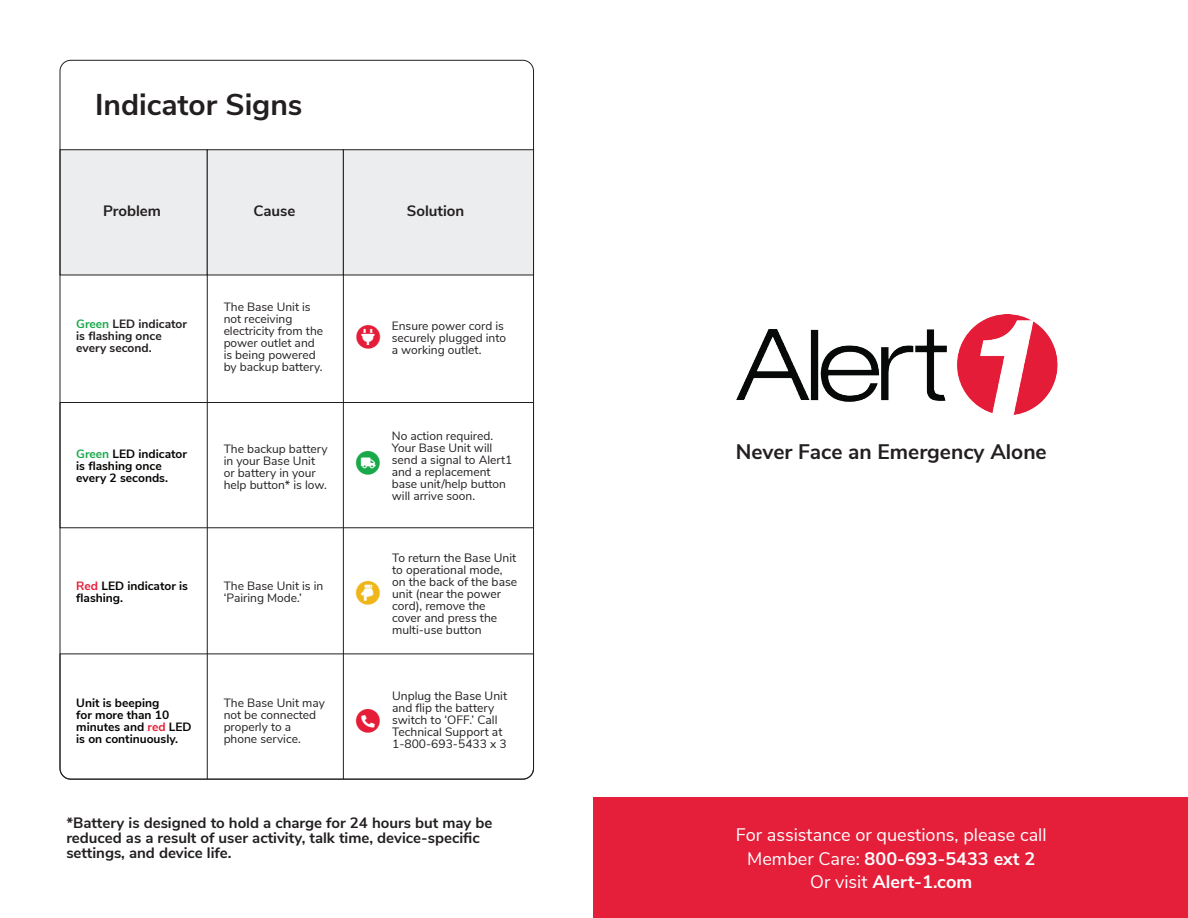
<style>
.page{position:relative;width:1188px;height:918px;background:#fff}
.page>*{position:absolute;margin:0;border:0;box-sizing:border-box;transform-origin:0 0}
.t1{font:700 30px "Nunito Sans";color:#231f20}
.t2{font:700 21px "Nunito Sans";color:#231f20}
.t3{font:18.15px/23.2px "Nunito Sans";color:#fff;text-align:center}
.t4{font:700 15px/15px "Nunito Sans";color:#231f20}
.t5{font:12px/12px "Nunito Sans";color:#231f20}
.t6{font:700 12px/12px "Nunito Sans";color:#040503}
.t7{font:700 12px/12px "Nunito Sans";color:#231f20}
.s1{color:#1aa94a}
.s2{color:#e51e39}
.s3{font-weight:700}
</style>
<div class="page">
<div style="left:60px;top:149px;width:148px;height:126px;background:#ecedef;border:1px solid #231f20"></div>
<div style="left:207px;top:149px;width:137px;height:126px;background:#ecedef;border:1px solid #231f20"></div>
<div style="left:343px;top:149px;width:191px;height:126px;background:#ecedef;border:1px solid #231f20"></div>
<div style="left:60px;top:402px;width:474px;height:126px;border:1px solid #231f20"></div>
<svg style="left:59px;top:653px;width:475px;height:127px"></svg>
<hr style="left:207px;top:275px;width:1px;height:504px;background:#231f20">
<hr style="left:343px;top:275px;width:1px;height:504px;background:#231f20">
<div style="left:594px;top:797px;width:594px;height:121px;background:#e51e39"></div>
<img style="left:736px;top:315px;width:322px;height:100px">
<svg style="left:356px;top:709px;width:24px;height:23px"></svg>
<h1 class="t1" style="left:95px;top:82px;width:209px">Indicator Signs</h1>
<p class="t4" style="left:103px;top:202px;width:59px">Problem</p>
<p class="t4" style="left:253px;top:202px;width:44px">Cause</p>
<p class="t4" style="left:407px;top:202px;width:59px">Solution</p>
<p class="t7" style="left:76px;top:318px;width:112px"><span class="s1">Green</span> LED indicator is flashing once every second.</p>
<p class="t6" style="left:76px;top:447px;width:112px"><span class="s1">Green</span> LED indicator is flashing once every 2 seconds.</p>
<p class="t5" style="left:224px;top:300px;width:101px">The Base Unit is not receiving electricity from the power outlet and is being powered by backup battery.</p>
<p class="t5" style="left:224px;top:442px;width:105px">The backup battery in your Base Unit or battery in your help button* is low.</p>
<p class="t6" style="left:76px;top:579px;width:113px"><span class="s2">Red</span> LED indicator is flashing.</p>
<p class="t5" style="left:224px;top:579px;width:101px">The Base Unit is in ‘Pairing Mode.’</p>
<p class="t6" style="left:76px;top:696px;width:117px">Unit is beeping<br>for more than 10 minutes and <span class="s2">red</span> LED is on continuously.</p>
<p class="t5" style="left:224px;top:696px;width:103px">The Base Unit may not be connected properly to a phone service.</p>
<p class="t5" style="left:392px;top:319px;width:116px">Ensure power cord is securely plugged into a working outlet.</p>
<p class="t5" style="left:392px;top:430px;width:122px">No action required.<br>Your Base Unit will send a signal to Alert1 and a replacement base unit/help button will arrive soon.</p>
<p class="t5" style="left:392px;top:551px;width:127px">To return the Base Unit to operational mode, on the back of the base unit (near the power cord), remove the cover and press the multi-use button</p>
<p class="t5" style="left:392px;top:689px;width:116px">Unplug the Base Unit and flip the battery switch to ‘OFF.’ Call<br>Technical Support at<br>1-800-693-5433 x 3</p>
<p class="t4" style="left:66px;top:815px;width:428px">*Battery is designed to hold a charge for 24 hours but may be reduced as a result of user activity, talk time, device-specific settings, and device life.</p>
<h2 class="t2" style="left:736px;top:436px;width:312px">Never Face an Emergency Alone</h2>
<h3 class="t3" style="left:736px;top:822px;width:312px">For assistance or questions, please call<br>Member Care: <span class="s3">800-693-5433 ext 2<br></span>Or visit <span class="s3">Alert-1.com</span></h3>
</div>
